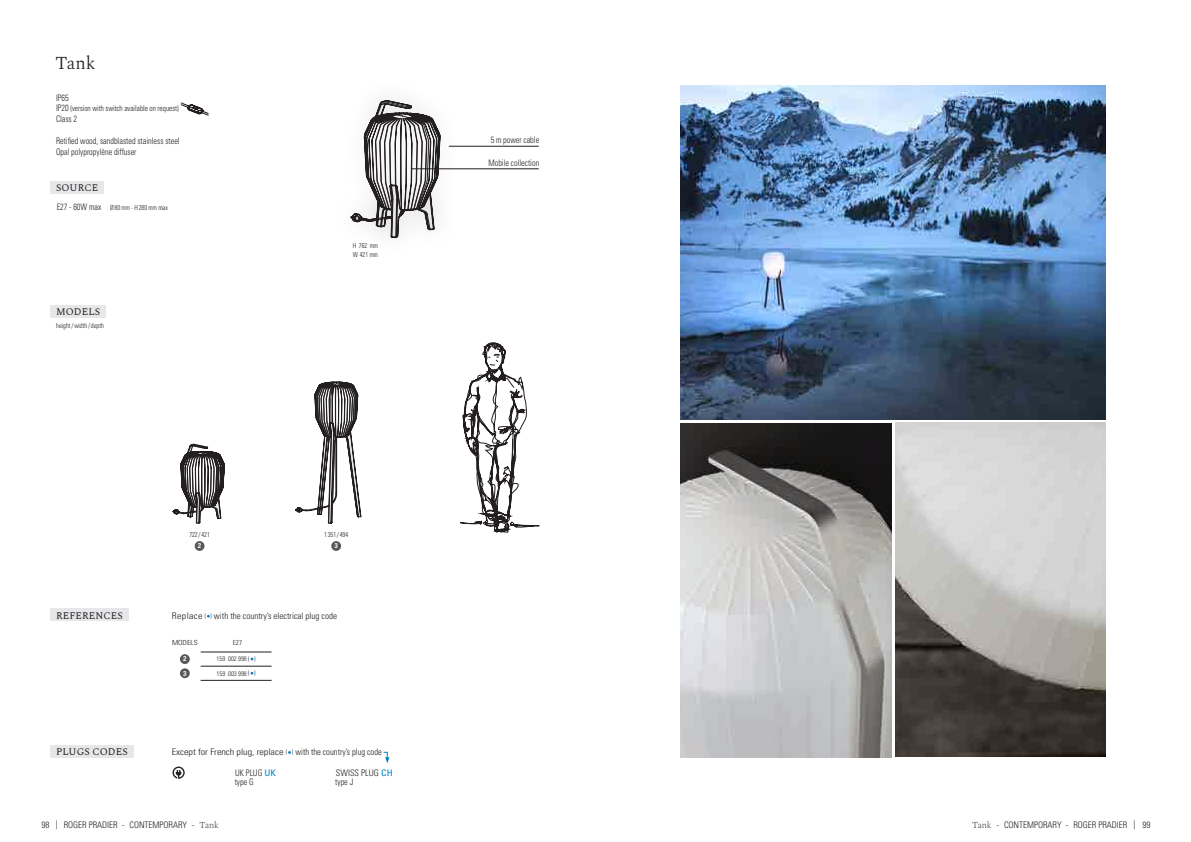
<style>
.page{position:relative;width:1191px;height:842px;background:#fff}
.page>*{position:absolute;margin:0;border:0;box-sizing:border-box;transform-origin:0 0}
.t1{font:300 18px "Spectral";color:#231f20}
.t2{font:10px "Spectral";letter-spacing:.01em;color:#231f20}
.t3{font:300 condensed 9px/10.8px "Univers LT Std";color:#231f20;scale:.9 1}
.t4{font:300 condensed 9px "Univers LT Std";color:#231f20}
.t5{font:300 condensed 9px "Univers LT Std";color:#231f20;scale:1.12 1}
.t6{font:300 condensed 9px "Univers LT Std";color:#231f20;scale:1.1 1}
.t7{font:300 condensed 9px "Univers LT Std";color:#231f20;scale:.94 1}
.t8{font:300 condensed 8px "Univers LT Std";color:#231f20;scale:.9 1}
.t9{font:300 condensed 7px/8.4px "Univers LT Std";color:#231f20;scale:.9 1}
.t10{font:300 condensed 7px "Univers";color:#231f20;scale:.9 1}
.t11{font:300 condensed 7px "Univers LT Std";color:#231f20;scale:1.14 1}
.t12{font:700 7px "Univers LT Std";color:#fff;scale:.9 1}
.t13{font:300 condensed 7px "Univers LT Std";color:#231f20}
.t14{font:300 condensed 6.5px "Univers LT Std";color:#231f20}
.s1{font-size:9px}
.s2{font-size:6.5px}
.s3{font-weight:400;color:#0085c4}
.s4{font-family:"Spectral";font-weight:200;font-stretch:normal}
</style>
<div class="page">
<div style="left:50px;top:306px;width:56px;height:12px;background:#e6e7e9"></div>
<div style="left:50px;top:181px;width:54px;height:12px;background:#e6e7e9"></div>
<div style="left:50px;top:609px;width:79px;height:12px;background:#e6e7e9"></div>
<hr style="left:201px;top:652px;width:70px;height:1px;background:#231f20">
<hr style="left:201px;top:666px;width:70px;height:1px;background:#231f20">
<hr style="left:201px;top:680px;width:70px;height:1px;background:#231f20">
<div style="left:180px;top:654px;width:10px;height:10px;background:#57585a;border-radius:50%"></div>
<div style="left:180px;top:668px;width:10px;height:10px;background:#57585a;border-radius:50%"></div>
<svg style="left:460px;top:342px;width:79px;height:191px"></svg>
<hr style="left:411px;top:169px;width:128px;height:1px;background:#231f20">
<hr style="left:449px;top:146px;width:90px;height:1px;background:#231f20">
<svg style="left:181px;top:103px;width:28px;height:12px"></svg>
<div style="left:50px;top:745px;width:83px;height:12px;background:#e6e7e9"></div>
<svg style="left:384px;top:752px;width:5px;height:11px"></svg>
<div style="left:195px;top:541px;width:9px;height:10px;background:#57585a;border-radius:50%"></div>
<div style="left:331px;top:541px;width:10px;height:10px;background:#57585a;border-radius:50%"></div>
<svg style="left:295px;top:382px;width:66px;height:141px"></svg>
<svg style="left:173px;top:444px;width:51px;height:79px"></svg>
<div style="left:330px;top:78px;width:133px;height:182px;background:#fff"></div>
<svg style="left:350px;top:100px;width:90px;height:139px"></svg>
<svg style="left:172px;top:766px;width:13px;height:13px"></svg>
<img style="left:680px;top:85px;width:426px;height:334px">
<img style="left:895px;top:423px;width:211px;height:334px">
<img style="left:680px;top:423px;width:211px;height:334px">
<h1 class="t1" style="left:56px;top:50px;width:41px">Tank</h1>
<p class="t3" style="left:56px;top:92px;width:15px">IP65</p>
<p class="t8" style="left:56px;top:104px;width:138px"><span class="s1">IP20</span> (version with switch available on request)</p>
<p class="t3" style="left:56px;top:114px;width:25px">Class 2</p>
<p class="t3" style="left:56px;top:135px;width:139px">Retified wood, sandblasted stainless steel<br>Opal polypropylène diffuser</p>
<p class="t2" style="left:56px;top:180px;width:44px">SOURCE</p>
<p class="t9" style="left:57px;top:203px;width:125px"><span class="s1">E27 - 60W max</span> Ø80 mm - H280 mm max</p>
<p class="t2" style="left:56px;top:305px;width:45px">MODELS</p>
<p class="t9" style="left:56px;top:321px;width:54px">height/width / depth</p>
<p class="t10" style="left:189px;top:530px;width:24px">722 / 421</p>
<p class="t12" style="left:198px;top:542px;width:5px">2</p>
<p class="t9" style="left:353px;top:242px;width:30px">H 762 mm<br>W 421 mm</p>
<p class="t10" style="left:324px;top:530px;width:28px">1 351 / 494</p>
<p class="t12" style="left:334px;top:542px;width:5px">3</p>
<p class="t2" style="left:56px;top:608px;width:68px">REFERENCES</p>
<p class="t6" style="left:172px;top:610px;width:152px">Replace <span class="s2">( )</span> with the country’s electrical plug code</p>
<p class="t11" style="left:172px;top:638px;width:24px">MODELS</p>
<p class="t13" style="left:233px;top:638px;width:11px">E27</p>
<p class="t12" style="left:183px;top:655px;width:5px">2</p>
<p class="t14" style="left:216px;top:655px;width:41px">159 002 998 ( )</p>
<p class="t12" style="left:183px;top:669px;width:5px">3</p>
<p class="t14" style="left:216px;top:669px;width:41px">159 003 998 ( )</p>
<p class="t2" style="left:56px;top:744px;width:73px">PLUGS CODES</p>
<p class="t5" style="left:172px;top:746px;width:189px">Except for French plug, replace <span class="s2">( )</span> with the country’s plug code</p>
<p class="t7" style="left:235px;top:767px;width:45px">UK PLUG <span class="s3">UK</span></p>
<p class="t4" style="left:336px;top:767px;width:58px">SWISS PLUG <span class="s3">CH</span></p>
<p class="t3" style="left:235px;top:776px;width:22px">type G</p>
<p class="t3" style="left:335px;top:776px;width:21px">type J</p>
<p class="t3" style="left:490px;top:134px;width:55px">5 m power cable</p>
<p class="t3" style="left:488px;top:157px;width:58px">Mobile collection</p>
<p class="t4" style="left:56px;top:818px;width:3px">|</p>
<p class="t4" style="left:1133px;top:818px;width:3px">|</p>
<p class="t4" style="left:972px;top:819px;width:157px"><span class="s4">Tank -</span> CONTEMPORARY <span class="s4">-</span> ROGER PRADIER</p>
<p class="t4" style="left:64px;top:819px;width:157px">ROGER PRADIER <span class="s4">-</span> CONTEMPORARY <span class="s4">- Tank</span></p>
<p class="t4" style="left:42px;top:819px;width:9px">98</p>
<p class="t4" style="left:1142px;top:819px;width:9px">99</p>
</div>
